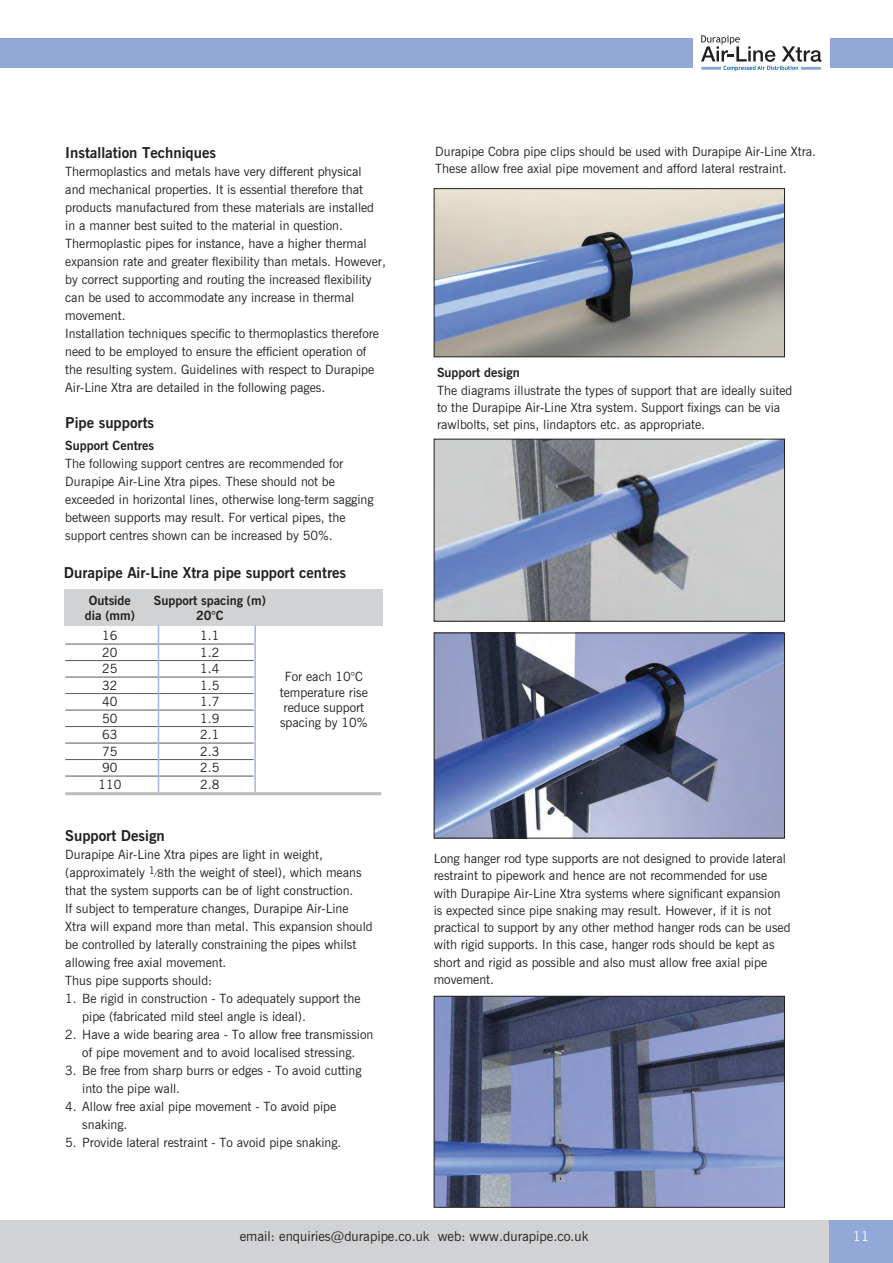
<style>
.page{position:relative;width:893px;height:1263px;background:#fff}
.page>*{position:absolute;margin:0;border:0;box-sizing:border-box;transform-origin:0 0}
.t1{font:700 15px "News Gothic BT";color:#231f20}
.t2{font:13.5px "News Gothic BT";color:#231f20}
.t3{font:13.5px "News Gothic BT";color:#fff}
.t4{font:12.75px/18px "News Gothic BT";color:#231f20}
.t5{font:700 12.75px "News Gothic BT";color:#231f20}
.s1{font-size:10.5px}
</style>
<div class="page">
<div style="left:0;top:1220px;width:893px;height:43px;background:#d1d2d4"></div>
<div style="left:829px;top:1220px;width:64px;height:43px;background:#92a8d6"></div>
<div style="left:0;top:38px;width:893px;height:30px;background:#92a8d6"></div>
<div style="left:693px;top:17px;width:136px;height:73px;background:#fff"></div>
<svg style="left:701px;top:35px;width:120px;height:36px"></svg>
<div style="left:64px;top:589px;width:319px;height:37px;background:#d1d2d4"></div>
<hr style="left:65px;top:644px;width:189px;height:1px;background:#57585a">
<hr style="left:65px;top:660px;width:189px;height:1px;background:#57585a">
<hr style="left:65px;top:677px;width:189px;height:1px;background:#57585a">
<hr style="left:65px;top:693px;width:189px;height:1px;background:#57585a">
<hr style="left:65px;top:710px;width:189px;height:1px;background:#57585a">
<hr style="left:65px;top:726px;width:189px;height:1px;background:#57585a">
<hr style="left:65px;top:743px;width:189px;height:1px;background:#57585a">
<hr style="left:65px;top:759px;width:189px;height:1px;background:#57585a">
<hr style="left:65px;top:776px;width:189px;height:1px;background:#57585a">
<hr style="left:65px;top:792px;width:316px;height:3px;background:#bcbdc0">
<hr style="left:158px;top:625px;width:1px;height:167px;background:#a5b7dd">
<hr style="left:254px;top:625px;width:2px;height:167px;background:#a5b7dd">
<img style="left:436px;top:190px;width:347px;height:165px">
<div style="left:434px;top:188px;width:351px;height:169px;border:1px solid #231f20"></div>
<img style="left:436px;top:634px;width:347px;height:202px">
<div style="left:434px;top:632px;width:351px;height:206px;border:1px solid #231f20"></div>
<img style="left:436px;top:441px;width:347px;height:179px">
<div style="left:434px;top:439px;width:351px;height:183px;border:1px solid #231f20"></div>
<img style="left:436px;top:998px;width:347px;height:208px">
<div style="left:434px;top:996px;width:351px;height:212px;border:1px solid #231f20"></div>
<p class="t1" style="left:65px;top:144px;width:152px">Installation Techniques</p>
<p class="t4" style="left:65px;top:162px;width:322px">Thermoplastics and metals have very different physical<br>and mechanical properties. It is essential therefore that products manufactured from these materials are installed in a manner best suited to the material in question.<br>Thermoplastic pipes for instance, have a higher thermal expansion rate and greater flexibility than metals. However, by correct supporting and routing the increased flexibility can be used to accommodate any increase in thermal movement.<br>Installation techniques specific to thermoplastics therefore need to be employed to ensure the efficient operation of the resulting system. Guidelines with respect to Durapipe Air-Line Xtra are detailed in the following pages.</p>
<p class="t1" style="left:65px;top:414px;width:90px">Pipe supports</p>
<p class="t5" style="left:65px;top:438px;width:90px">Support Centres</p>
<p class="t4" style="left:65px;top:455px;width:310px">The following support centres are recommended for Durapipe Air-Line Xtra pipes. These should not be exceeded in horizontal lines, otherwise long-term sagging between supports may result. For vertical pipes, the support centres shown can be increased by 50%.</p>
<p class="t1" style="left:64px;top:563px;width:284px">Durapipe Air-Line Xtra pipe support centres</p>
<p class="t5" style="left:89px;top:592px;width:43px">Outside</p>
<p class="t5" style="left:154px;top:592px;width:113px">Support spacing (m)</p>
<p class="t5" style="left:85px;top:607px;width:52px">dia (mm)</p>
<p class="t5" style="left:196px;top:607px;width:29px">20°C</p>
<p class="t4" style="left:102px;top:627px;width:17px">16</p>
<p class="t4" style="left:200px;top:627px;width:21px">1.1</p>
<p class="t4" style="left:102px;top:643px;width:17px">20</p>
<p class="t4" style="left:200px;top:643px;width:21px">1.2</p>
<p class="t4" style="left:102px;top:660px;width:17px">25</p>
<p class="t4" style="left:200px;top:660px;width:21px">1.4</p>
<p class="t4" style="left:102px;top:676px;width:17px">32</p>
<p class="t4" style="left:200px;top:676px;width:21px">1.5</p>
<p class="t4" style="left:102px;top:693px;width:17px">40</p>
<p class="t4" style="left:200px;top:693px;width:21px">1.7</p>
<p class="t4" style="left:102px;top:709px;width:17px">50</p>
<p class="t4" style="left:200px;top:709px;width:21px">1.9</p>
<p class="t4" style="left:102px;top:726px;width:17px">63</p>
<p class="t4" style="left:200px;top:726px;width:21px">2.1</p>
<p class="t4" style="left:102px;top:742px;width:17px">75</p>
<p class="t4" style="left:200px;top:742px;width:21px">2.3</p>
<p class="t4" style="left:102px;top:759px;width:17px">90</p>
<p class="t4" style="left:200px;top:759px;width:21px">2.5</p>
<p class="t4" style="left:98px;top:775px;width:25px">110</p>
<p class="t4" style="left:200px;top:775px;width:21px">2.8</p>
<p class="t4" style="left:280px;top:669px;width:90px;line-height:15.3px;text-align:center">For each 10°C temperature rise reduce support spacing by 10%</p>
<p class="t1" style="left:65px;top:826px;width:101px">Support Design</p>
<p class="t4" style="left:65px;top:845px;width:309px">Durapipe Air-Line Xtra pipes are light in weight, (approximately <sup>1</sup><span class="s1">⁄8</span>th the weight of steel), which means that the system supports can be of light construction.<br>If subject to temperature changes, Durapipe Air-Line Xtra will expand more than metal. This expansion should be controlled by laterally constraining the pipes whilst allowing free axial movement.<br>Thus pipe supports should:</p>
<p class="t4" style="left:82px;top:989px;width:280px;text-indent:-17px">1. Be rigid in construction - To adequately support the pipe (fabricated mild steel angle is ideal).</p>
<p class="t4" style="left:65px;top:1025px;width:310px;text-align:center">2. Have a wide bearing area - To allow free transmission of pipe movement and to avoid localised stressing.</p>
<p class="t4" style="left:82px;top:1061px;width:281px;text-indent:-17px">3. Be free from sharp burrs or edges - To avoid cutting into the pipe wall.</p>
<p class="t4" style="left:82px;top:1097px;width:256px;text-indent:-17px">4. Allow free axial pipe movement - To avoid pipe snaking.</p>
<p class="t4" style="left:65px;top:1133px;width:278px">5. Provide lateral restraint - To avoid pipe snaking.</p>
<p class="t4" style="left:435px;top:143px;width:382px;line-height:17.2px">Durapipe Cobra pipe clips should be used with Durapipe Air-Line Xtra.<br>These allow free axial pipe movement and afford lateral restraint.</p>
<p class="t5" style="left:437px;top:365px;width:84px">Support design</p>
<p class="t4" style="left:437px;top:381px;width:357px;line-height:17.2px">The diagrams illustrate the types of support that are ideally suited to the Durapipe Air-Line Xtra system. Support fixings can be via rawlbolts, set pins, lindaptors etc. as appropriate.</p>
<p class="t4" style="left:434px;top:850px;width:358px;line-height:17.2px">Long hanger rod type supports are not designed to provide lateral restraint to pipework and hence are not recommended for use with Durapipe Air-Line Xtra systems where significant expansion is expected since pipe snaking may result. However, if it is not practical to support by any other method hanger rods can be used with rigid supports. In this case, hanger rods should be kept as short and rigid as possible and also must allow free axial pipe movement.</p>
<p class="t2" style="left:240px;top:1228px;width:350px">email: enquiries@durapipe.co.uk web: www.durapipe.co.uk</p>
<p class="t3" style="left:853px;top:1228px;width:18px">11</p>
</div>
